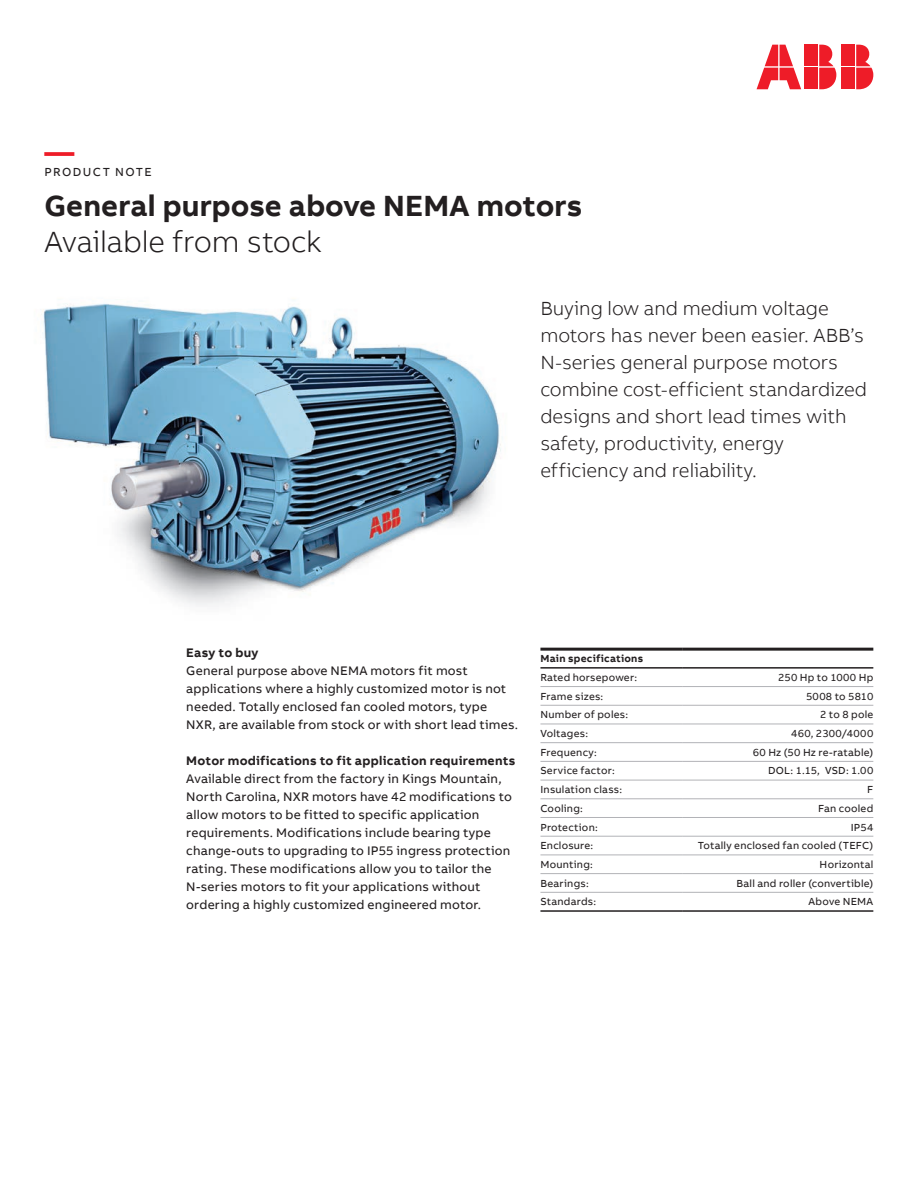
<style>
.page{position:relative;width:918px;height:1188px;background:#fff}
.page>*{position:absolute;margin:0;border:0;box-sizing:border-box;transform-origin:0 0}
.t1{font:700 30px "AB Bvoice";color:#231f20}
.t2{font:300 30px "AB Bvoice";letter-spacing:-.005em;color:#231f20}
.t3{font:700 30px "AB Bvoice";color:#ee1c28}
.t4{font:300 19.5px/27px "AB Bvoice";letter-spacing:-.005em;color:#231f20}
.t5{font:12.75px/18px "AB Bvoice";letter-spacing:.015em;color:#231f20}
.t6{font:700 12.75px "AB Bvoice";letter-spacing:.02em;color:#231f20}
.t7{font:12px "AB Bvoice";letter-spacing:.12em;color:#231f20}
.t8{font:10.5px "AB Bvoice";letter-spacing:.02em;color:#231f20}
.t9{font:700 10.5px "AB Bvoice";letter-spacing:.025em;color:#231f20}
</style>
<div class="page">
<img style="left:42px;top:303px;width:459px;height:303px">
<div style="left:842px;top:45px;width:13px;height:21px;background:#ee1c28"></div>
<div style="left:842px;top:68px;width:13px;height:21px;background:#ee1c28"></div>
<svg style="left:856px;top:45px;width:17px;height:44px"></svg>
<svg style="left:757px;top:45px;width:44px;height:44px"></svg>
<div style="left:805px;top:45px;width:13px;height:21px;background:#ee1c28"></div>
<div style="left:805px;top:68px;width:13px;height:21px;background:#ee1c28"></div>
<svg style="left:819px;top:45px;width:17px;height:44px"></svg>
<hr style="left:540px;top:667px;width:142px;height:2px;background:#231f20">
<hr style="left:682px;top:667px;width:191px;height:2px;background:#231f20">
<hr style="left:540px;top:648px;width:142px;height:3px;background:#231f20">
<hr style="left:682px;top:648px;width:191px;height:3px;background:#231f20">
<hr style="left:540px;top:910px;width:142px;height:2px;background:#231f20">
<hr style="left:682px;top:910px;width:191px;height:2px;background:#231f20">
<hr style="left:540px;top:686px;width:142px;height:1px;background:#b2b3b7">
<hr style="left:682px;top:686px;width:191px;height:1px;background:#b2b3b7">
<hr style="left:540px;top:705px;width:142px;height:1px;background:#b2b3b7">
<hr style="left:682px;top:705px;width:191px;height:1px;background:#b2b3b7">
<hr style="left:540px;top:724px;width:142px;height:1px;background:#b2b3b7">
<hr style="left:682px;top:724px;width:191px;height:1px;background:#b2b3b7">
<hr style="left:540px;top:742px;width:142px;height:1px;background:#b2b3b7">
<hr style="left:682px;top:742px;width:191px;height:1px;background:#b2b3b7">
<hr style="left:540px;top:761px;width:142px;height:1px;background:#b2b3b7">
<hr style="left:682px;top:761px;width:191px;height:1px;background:#b2b3b7">
<hr style="left:540px;top:780px;width:142px;height:1px;background:#b2b3b7">
<hr style="left:682px;top:780px;width:191px;height:1px;background:#b2b3b7">
<hr style="left:540px;top:798px;width:142px;height:1px;background:#b2b3b7">
<hr style="left:682px;top:798px;width:191px;height:1px;background:#b2b3b7">
<hr style="left:540px;top:817px;width:142px;height:1px;background:#b2b3b7">
<hr style="left:682px;top:817px;width:191px;height:1px;background:#b2b3b7">
<hr style="left:540px;top:836px;width:142px;height:1px;background:#b2b3b7">
<hr style="left:682px;top:836px;width:191px;height:1px;background:#b2b3b7">
<hr style="left:540px;top:855px;width:142px;height:1px;background:#b2b3b7">
<hr style="left:682px;top:855px;width:191px;height:1px;background:#b2b3b7">
<hr style="left:540px;top:873px;width:142px;height:1px;background:#b2b3b7">
<hr style="left:682px;top:873px;width:191px;height:1px;background:#b2b3b7">
<hr style="left:540px;top:892px;width:142px;height:1px;background:#b2b3b7">
<hr style="left:682px;top:892px;width:191px;height:1px;background:#b2b3b7">
<h1 class="t3" style="left:45px;top:132px;width:31px">—</h1>
<p class="t7" style="left:45px;top:165px;width:109px">PRODUCT NOTE</p>
<h1 class="t1" style="left:45px;top:186px;width:539px">General purpose above NEMA motors</h1>
<h1 class="t2" style="left:45px;top:224px;width:278px">Available from stock</h1>
<h2 class="t4" style="left:540px;top:295px;width:328px">Buying low and medium voltage motors has never been easier. ABB’s<br>N-series general purpose motors combine cost-efficient standardized designs and short lead times with safety, productivity, energy efficiency and reliability.</h2>
<p class="t6" style="left:186px;top:644px;width:74px">Easy to buy</p>
<p class="t5" style="left:186px;top:661px;width:333px">General purpose above NEMA motors fit most applications where a highly customized motor is not needed. Totally enclosed fan cooled motors, type NXR, are available from stock or with short lead times.</p>
<p class="t6" style="left:186px;top:752px;width:331px">Motor modifications to fit application requirements</p>
<p class="t5" style="left:186px;top:769px;width:327px">Available direct from the factory in Kings Mountain, North Carolina, NXR motors have 42 modifications to allow motors to be fitted to specific application requirements. Modifications include bearing type change-outs to upgrading to IP55 ingress protection rating. These modifications allow you to tailor the N-series motors to fit your applications without ordering a highly customized engineered motor.</p>
<p class="t9" style="left:540px;top:652px;width:104px">Main specifications</p>
<p class="t8" style="left:540px;top:671px;width:98px">Rated horsepower:</p>
<p class="t8" style="left:778px;top:671px;width:97px">250 Hp to 1000 Hp</p>
<p class="t8" style="left:540px;top:690px;width:64px">Frame sizes:</p>
<p class="t8" style="left:806px;top:690px;width:69px">5008 to 5810</p>
<p class="t8" style="left:540px;top:708px;width:89px">Number of poles:</p>
<p class="t8" style="left:820px;top:708px;width:55px">2 to 8 pole</p>
<p class="t8" style="left:540px;top:727px;width:49px">Voltages:</p>
<p class="t8" style="left:791px;top:727px;width:84px">460, 2300/4000</p>
<p class="t8" style="left:540px;top:746px;width:58px">Frequency:</p>
<p class="t8" style="left:753px;top:746px;width:122px">60 Hz (50 Hz re-ratable)</p>
<p class="t8" style="left:540px;top:765px;width:76px">Service factor:</p>
<p class="t8" style="left:768px;top:765px;width:107px">DOL: 1.15, VSD: 1.00</p>
<p class="t8" style="left:540px;top:783px;width:83px">Insulation class:</p>
<p class="t8" style="left:867px;top:783px;width:8px">F</p>
<p class="t8" style="left:540px;top:802px;width:44px">Cooling:</p>
<p class="t8" style="left:818px;top:802px;width:57px">Fan cooled</p>
<p class="t8" style="left:540px;top:821px;width:59px">Protection:</p>
<p class="t8" style="left:851px;top:821px;width:24px">IP54</p>
<p class="t8" style="left:540px;top:839px;width:54px">Enclosure:</p>
<p class="t8" style="left:698px;top:839px;width:177px">Totally enclosed fan cooled (TEFC)</p>
<p class="t8" style="left:540px;top:858px;width:54px">Mounting:</p>
<p class="t8" style="left:820px;top:858px;width:55px">Horizontal</p>
<p class="t8" style="left:540px;top:877px;width:50px">Bearings:</p>
<p class="t8" style="left:736px;top:877px;width:138px">Ball and roller (convertible)</p>
<p class="t8" style="left:540px;top:895px;width:57px">Standards:</p>
<p class="t8" style="left:809px;top:895px;width:66px">Above NEMA</p>
</div>
